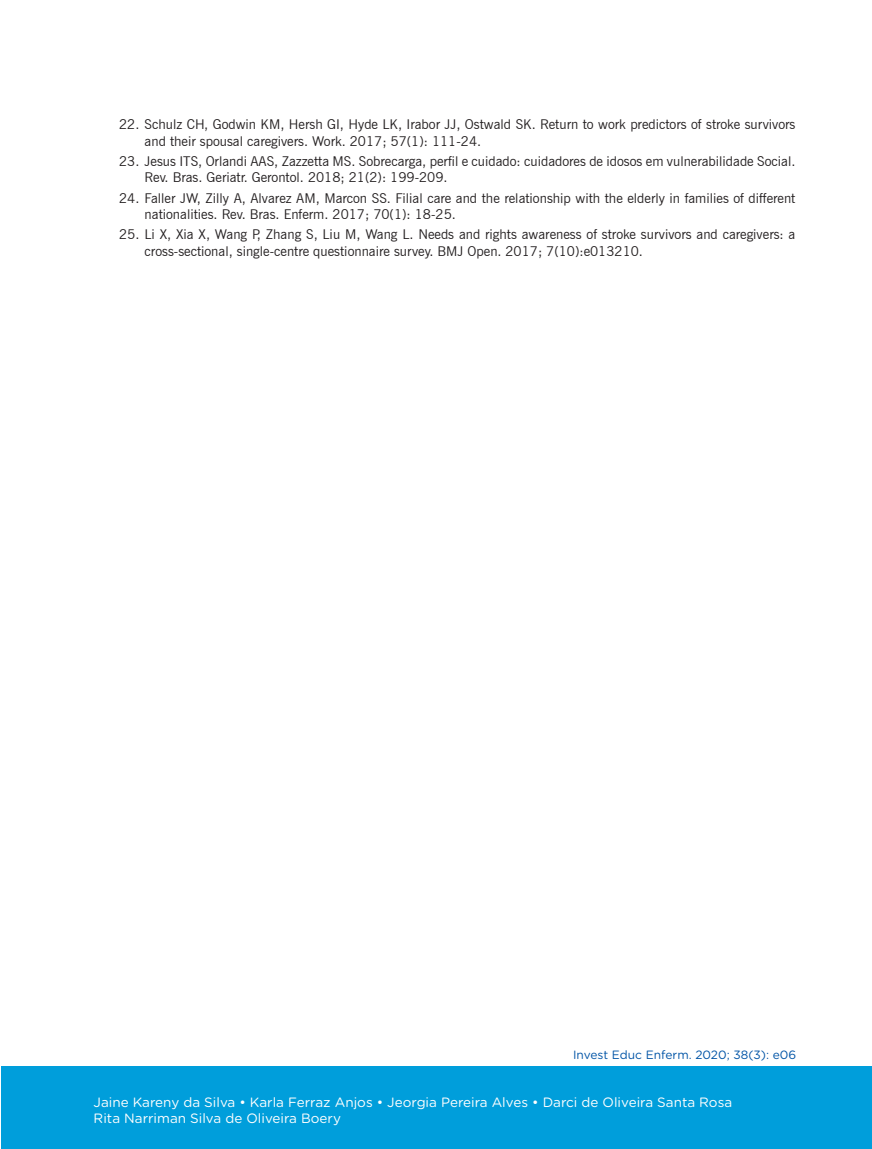
<style>
.page{position:relative;width:872px;height:1149px;background:#fff}
.page>*{position:absolute;margin:0;border:0;box-sizing:border-box;transform-origin:0 0}
.t1{font:13.5px/16.2px "News Gothic BT";color:#231f20}
.t2{font:13.5px/16.2px "Gotham Rounded";color:#fff}
.t3{font:12px "Gotham Rounded";color:#0054a6}
</style>
<div class="page">
<div style="left:1px;top:1065px;width:871px;height:83px;background:#009edb"></div>
<p class="t1" style="left:145px;top:116px;width:652px;text-indent:-26px">22. Schulz CH, Godwin KM, Hersh GI, Hyde LK, Irabor JJ, Ostwald SK. Return to work predictors of stroke survivors and their spousal caregivers. Work. 2017; 57(1): 111-24.</p>
<p class="t1" style="left:145px;top:153px;width:652px;text-indent:-26px">23. Jesus ITS, Orlandi AAS, Zazzetta MS. Sobrecarga, perfil e cuidado: cuidadores de idosos em vulnerabilidade Social.<br>Rev. Bras. Geriatr. Gerontol. 2018; 21(2): 199-209.</p>
<p class="t1" style="left:145px;top:190px;width:652px;text-indent:-26px">24. Faller JW, Zilly A, Alvarez AM, Marcon SS. Filial care and the relationship with the elderly in families of different nationalities. Rev. Bras. Enferm. 2017; 70(1): 18-25.</p>
<p class="t1" style="left:145px;top:226px;width:652px;text-indent:-26px">25. Li X, Xia X, Wang P, Zhang S, Liu M, Wang L. Needs and rights awareness of stroke survivors and caregivers: a cross-sectional, single-centre questionnaire survey. BMJ Open. 2017; 7(10):e013210.</p>
<p class="t3" style="left:573px;top:1045px;width:225px">Invest Educ Enferm. 2020; 38(3): e06</p>
<p class="t2" style="left:94px;top:1093px;width:640px">Jaine Kareny da Silva • Karla Ferraz Anjos • Jeorgia Pereira Alves • Darci de Oliveira Santa Rosa<br>Rita Narriman Silva de Oliveira Boery</p>
</div>
